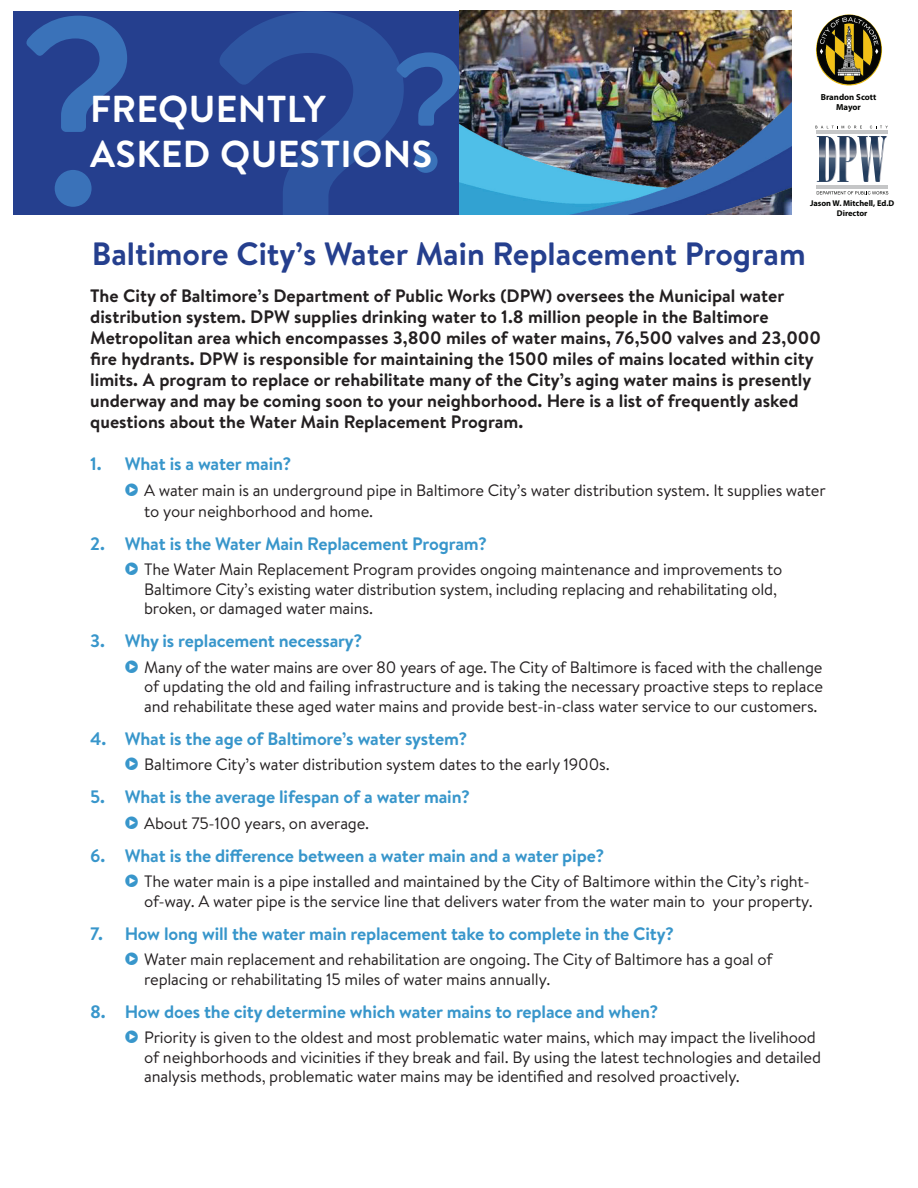
<style>
.page{position:relative;width:918px;height:1188px;background:#fff}
.page>*{position:absolute;margin:0;border:0;box-sizing:border-box;transform-origin:0 0}
.t1{font:500 485.85px "Brandon Text";color:#3a72b9}
.t2{font:700 37.5px/45px "Brandon Text";letter-spacing:.01em;color:#fff}
.t3{font:700 32.25px "Brandon Text";color:#253f8e}
.t4{font:700 18px/21px "Brandon Text";color:#231f20}
.t5{font:700 18px "Brandon Text";letter-spacing:-.01em;color:#3896cb}
.t6{font:16.5px/19.5px "Brandon Text";letter-spacing:-.01em;color:#231f20}
.t7{font:700 8.7px/10.5px "Myriad Pro";color:#040503;text-align:center}
.t8{font:700 8.4px/10.1px "Myriad Pro";color:#040503;text-align:center}
.s1{color:#3896cb}
</style>
<div class="page">
<div style="left:13px;top:11px;width:461px;height:211px;background:#253f8e"></div>
<img style="left:459px;top:11px;width:333px;height:204px">
<img style="left:459px;top:84px;width:332px;height:131px">
<div style="left:0;top:215px;width:908px;height:162px;background:#fff"></div>
<img style="left:816px;top:14px;width:66px;height:72px">
<img style="left:835px;top:136px;width:3px;height:46px">
<img style="left:838px;top:136px;width:49px;height:46px">
<img style="left:817px;top:136px;width:18px;height:46px">
<hr style="left:816px;top:130px;width:72px;height:3px;background:#c5c6c7">
<hr style="left:816px;top:185px;width:72px;height:3px;background:#c5c6c7">
<svg style="left:815px;top:126px;width:47px;height:2px"></svg>
<svg style="left:870px;top:126px;width:18px;height:2px"></svg>
<svg style="left:817px;top:191px;width:71px;height:3px"></svg>
<h1 class="t1" style="left:14px;top:-147px;width:456px">?<sup>?</sup> <sup>?</sup></h1>
<p class="t7" style="left:821px;top:91px;width:57px">Brandon Scott<br>Mayor</p>
<h2 class="t2" style="left:90px;top:85px;width:344px">FREQUENTLY<br>ASKED QUESTIONS</h2>
<p class="t8" style="left:810px;top:198px;width:86px">Jason W. Mitchell, Ed.D<br>Director</p>
<h3 class="t3" style="left:92px;top:232px;width:715px">Baltimore City’s Water Main Replacement Program</h3>
<p class="t4" style="left:90px;top:285px;width:732px">The City of Baltimore’s Department of Public Works (DPW) oversees the Municipal water distribution system. DPW supplies drinking water to 1.8 million people in the Baltimore Metropolitan area which encompasses 3,800 miles of water mains, 76,500 valves and 23,000 fire hydrants. DPW is responsible for maintaining the 1500 miles of mains located within city limits. A program to replace or rehabilitate many of the City’s aging water mains is presently underway and may be coming soon to your neighborhood. Here is a list of frequently asked questions about the Water Main Replacement Program.</p>
<p class="t5" style="left:90px;top:452px;width:203px">1. What is a water main?</p>
<p class="t6" style="left:144px;top:479px;width:683px;line-height:21px;text-indent:-19px"><span class="s1">✓</span> A water main is an underground pipe in Baltimore City’s water distribution system. It supplies water to your neighborhood and home.</p>
<p class="t5" style="left:90px;top:531px;width:398px">2. What is the Water Main Replacement Program?</p>
<p class="t6" style="left:144px;top:559px;width:640px;text-indent:-19px"><span class="s1">✓</span> The Water Main Replacement Program provides ongoing maintenance and improvements to<br>Baltimore City’s existing water distribution system, including replacing and rehabilitating old, broken, or damaged water mains.</p>
<p class="t5" style="left:90px;top:628px;width:274px">3. Why is replacement necessary?</p>
<p class="t6" style="left:144px;top:657px;width:680px;text-align:justify;text-indent:-19px"><span class="s1">✓</span> Many of the water mains are over 80 years of age. The City of Baltimore is faced with the challenge of updating the old and failing infrastructure and is taking the necessary proactive steps to replace and rehabilitate these aged water mains and provide best-in-class water service to our customers.</p>
<p class="t5" style="left:90px;top:726px;width:379px">4. What is the age of Baltimore’s water system?</p>
<p class="t6" style="left:125px;top:754px;width:486px"><span class="s1">✓</span> Baltimore City’s water distribution system dates to the early 1900s.</p>
<p class="t5" style="left:90px;top:784px;width:381px">5. What is the average lifespan of a water main?</p>
<p class="t6" style="left:125px;top:813px;width:246px"><span class="s1">✓</span> About 75-100 years, on average.</p>
<p class="t5" style="left:90px;top:843px;width:516px">6. What is the difference between a water main and a water pipe?</p>
<p class="t6" style="left:125px;top:871px;width:690px;text-align:right"><span class="s1">✓</span> The water main is a pipe installed and maintained by the City of Baltimore within the City’s right&shy;of-way. A water pipe is the service line that delivers water from the water main to your property.</p>
<p class="t5" style="left:90px;top:921px;width:585px">7. How long will the water main replacement take to complete in the City?</p>
<p class="t6" style="left:144px;top:949px;width:630px;text-indent:-19px"><span class="s1">✓</span> Water main replacement and rehabilitation are ongoing. The City of Baltimore has a goal of replacing or rehabilitating 15 miles of water mains annually.</p>
<p class="t5" style="left:90px;top:999px;width:570px">8. How does the city determine which water mains to replace and when?</p>
<p class="t6" style="left:144px;top:1027px;width:678px;text-indent:-19px"><span class="s1">✓</span> Priority is given to the oldest and most problematic water mains, which may impact the livelihood of neighborhoods and vicinities if they break and fail. By using the latest technologies and detailed analysis methods, problematic water mains may be identified and resolved proactively.</p>
</div>
